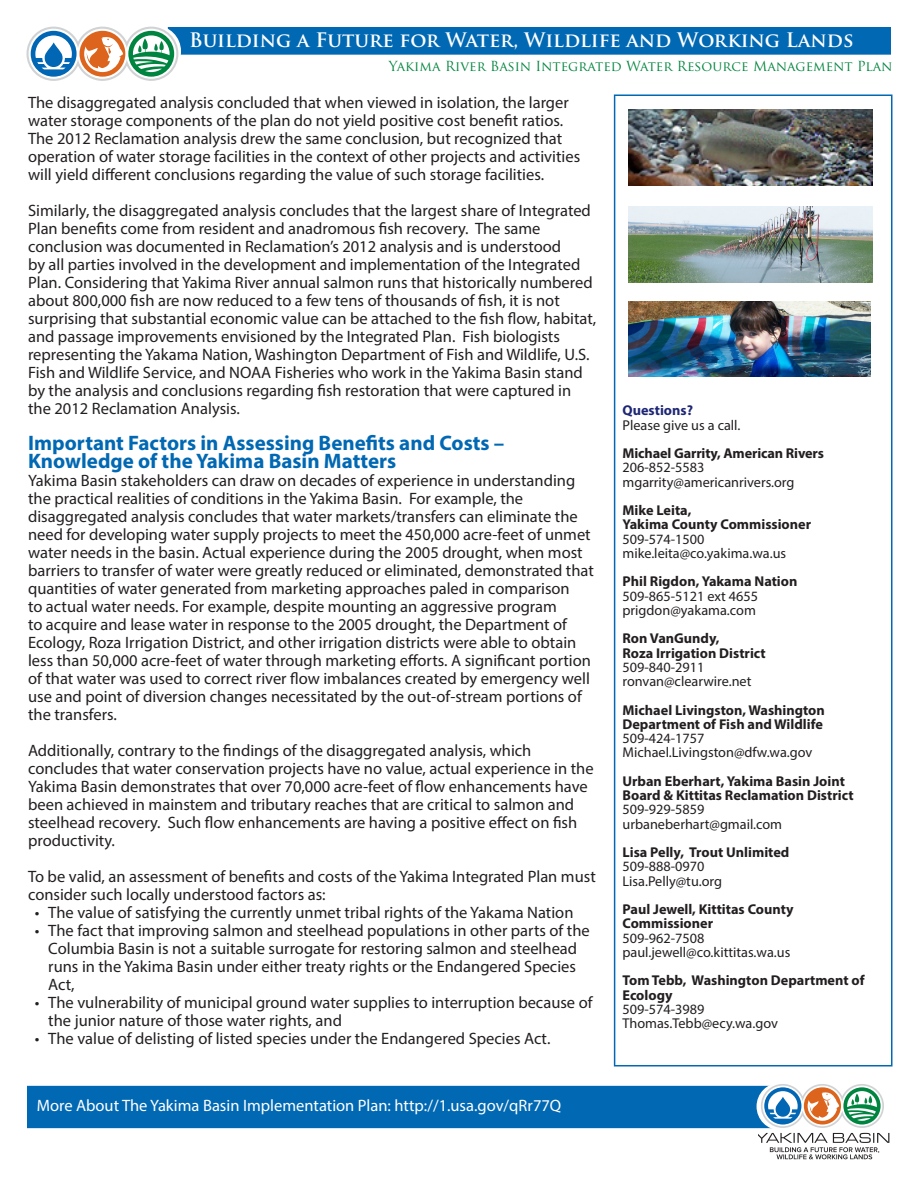
<style>
.page{position:relative;width:918px;height:1188px;background:#fff}
.page>*{position:absolute;margin:0;border:0;box-sizing:border-box;transform-origin:0 0}
.t1{font:700 21px/18px "Myriad Pro";color:#0168b3}
.t2{font:700 19.5px "Trajan Pro";color:#fff}
.t3{font:16.5px/18px "Myriad Pro";color:#231f20}
.t4{font:16.5px "Myriad Pro";color:#fff}
.t5{font:14.25px "Myriad Pro";color:#231f20}
.t6{font:700 14.25px/14.2px "Myriad Pro";color:#231f20}
.t7{font:700 14.25px "Myriad Pro";color:#1e2775}
.t8{font:13.5px "Trajan Pro";color:#00843d}
</style>
<div class="page">
<div style="left:26px;top:1084px;width:758px;height:46px;background:#0168b3;border:2px solid #fff"></div>
<svg style="left:758px;top:1082px;width:131px;height:77px"></svg>
<div style="left:166px;top:26px;width:726px;height:30px;background:#0168b3;border:2px solid #fff"></div>
<svg style="left:26px;top:26px;width:152px;height:55px"></svg>
<div style="left:614px;top:94px;width:278px;height:972px;border:2px solid #0168b3"></div>
<img style="left:629px;top:110px;width:244px;height:75px">
<img style="left:629px;top:301px;width:242px;height:76px">
<img style="left:629px;top:207px;width:244px;height:75px">
<p class="t2" style="left:189px;top:28px;width:666px">Building a Future for Water, Wildlife and Working Lands</p>
<p class="t8" style="left:389px;top:57px;width:505px">Yakima River Basin Integrated Water Resource Management Plan</p>
<p class="t3" style="left:28px;top:93px;width:554px">The disaggregated analysis concluded that when viewed in isolation, the larger water storage components of the plan do not yield positive cost benefit ratios.<br>The 2012 Reclamation analysis drew the same conclusion, but recognized that operation of water storage facilities in the context of other projects and activities will yield different conclusions regarding the value of such storage facilities.</p>
<p class="t3" style="left:28px;top:201px;width:570px">Similarly, the disaggregated analysis concludes that the largest share of Integrated Plan benefits come from resident and anadromous fish recovery. The same conclusion was documented in Reclamation’s 2012 analysis and is understood<br>by all parties involved in the development and implementation of the Integrated Plan. Considering that Yakima River annual salmon runs that historically numbered about 800,000 fish are now reduced to a few tens of thousands of fish, it is not surprising that substantial economic value can be attached to the fish flow, habitat, and passage improvements envisioned by the Integrated Plan. Fish biologists representing the Yakama Nation, Washington Department of Fish and Wildlife, U.S.<br>Fish and Wildlife Service, and NOAA Fisheries who work in the Yakima Basin stand by the analysis and conclusions regarding fish restoration that were captured in the 2012 Reclamation Analysis.</p>
<p class="t1" style="left:28px;top:433px;width:478px">Important Factors in Assessing Benefits and Costs –<br>Knowledge of the Yakima Basin Matters</p>
<p class="t3" style="left:28px;top:471px;width:567px">Yakima Basin stakeholders can draw on decades of experience in understanding the practical realities of conditions in the Yakima Basin. For example, the disaggregated analysis concludes that water markets/transfers can eliminate the need for developing water supply projects to meet the 450,000 acre-feet of unmet water needs in the basin. Actual experience during the 2005 drought, when most barriers to transfer of water were greatly reduced or eliminated, demonstrated that quantities of water generated from marketing approaches paled in comparison<br>to actual water needs. For example, despite mounting an aggressive program<br>to acquire and lease water in response to the 2005 drought, the Department of Ecology, Roza Irrigation District, and other irrigation districts were able to obtain less than 50,000 acre-feet of water through marketing efforts. A significant portion of that water was used to correct river flow imbalances created by emergency well use and point of diversion changes necessitated by the out-of-stream portions of the transfers.</p>
<p class="t3" style="left:28px;top:741px;width:567px">Additionally, contrary to the findings of the disaggregated analysis, which concludes that water conservation projects have no value, actual experience in the Yakima Basin demonstrates that over 70,000 acre-feet of flow enhancements have been achieved in mainstem and tributary reaches that are critical to salmon and steelhead recovery. Such flow enhancements are having a positive effect on fish productivity.</p>
<p class="t3" style="left:28px;top:867px;width:569px">To be valid, an assessment of benefits and costs of the Yakima Integrated Plan must consider such locally understood factors as:</p>
<p class="t3" style="left:35px;top:903px;width:540px">• The value of satisfying the currently unmet tribal rights of the Yakama Nation</p>
<p class="t3" style="left:48px;top:921px;width:543px;text-indent:-14px">• The fact that improving salmon and steelhead populations in other parts of the Columbia Basin is not a suitable surrogate for restoring salmon and steelhead runs in the Yakima Basin under either treaty rights or the Endangered Species Act,</p>
<p class="t3" style="left:48px;top:993px;width:546px;text-indent:-14px">• The vulnerability of municipal ground water supplies to interruption because of the junior nature of those water rights, and</p>
<p class="t3" style="left:35px;top:1029px;width:517px">• The value of delisting of listed species under the Endangered Species Act.</p>
<p class="t7" style="left:622px;top:401px;width:72px">Questions?</p>
<p class="t5" style="left:622px;top:416px;width:119px">Please give us a call.</p>
<p class="t6" style="left:622px;top:446px;width:203px">Michael Garrity, American Rivers</p>
<p class="t5" style="left:622px;top:459px;width:83px">206-852-5583</p>
<p class="t5" style="left:622px;top:473px;width:173px">mgarrity@americanrivers.org</p>
<p class="t6" style="left:622px;top:503px;width:71px">Mike Leita,</p>
<p class="t6" style="left:622px;top:517px;width:190px">Yakima County Commissioner</p>
<p class="t5" style="left:622px;top:530px;width:83px">509-574-1500</p>
<p class="t5" style="left:622px;top:544px;width:165px">mike.leita@co.yakima.wa.us</p>
<p class="t6" style="left:622px;top:574px;width:176px">Phil Rigdon, Yakama Nation</p>
<p class="t5" style="left:622px;top:587px;width:137px">509-865-5121 ext 4655</p>
<p class="t5" style="left:622px;top:601px;width:135px">prigdon@yakama.com</p>
<p class="t6" style="left:622px;top:631px;width:99px">Ron VanGundy,</p>
<p class="t6" style="left:622px;top:645px;width:145px">Roza Irrigation District</p>
<p class="t5" style="left:622px;top:658px;width:83px">509-840-2911</p>
<p class="t5" style="left:622px;top:673px;width:130px">ronvan@clearwire.net</p>
<p class="t6" style="left:622px;top:702px;width:204px">Michael Livingston, Washington<br>Department of Fish and Wildlife</p>
<p class="t5" style="left:622px;top:730px;width:83px">509-424-1757</p>
<p class="t5" style="left:622px;top:744px;width:191px">Michael.Livingston@dfw.wa.gov</p>
<p class="t6" style="left:622px;top:774px;width:224px">Urban Eberhart, Yakima Basin Joint</p>
<p class="t6" style="left:622px;top:788px;width:233px">Board &amp; Kittitas Reclamation District</p>
<p class="t5" style="left:622px;top:801px;width:83px">509-929-5859</p>
<p class="t5" style="left:622px;top:815px;width:161px">urbaneberhart@gmail.com</p>
<p class="t6" style="left:622px;top:845px;width:168px">Lisa Pelly, Trout Unlimited</p>
<p class="t5" style="left:622px;top:858px;width:83px">509-888-0970</p>
<p class="t5" style="left:622px;top:872px;width:101px">Lisa.Pelly@tu.org</p>
<p class="t6" style="left:622px;top:902px;width:172px">Paul Jewell, Kittitas County<br>Commissioner</p>
<p class="t5" style="left:622px;top:929px;width:83px">509-962-7508</p>
<p class="t5" style="left:622px;top:943px;width:169px">paul.jewell@co.kittitas.wa.us</p>
<p class="t6" style="left:622px;top:973px;width:244px">Tom Tebb, Washington Department of<br>Ecology</p>
<p class="t5" style="left:622px;top:1000px;width:83px">509-574-3989</p>
<p class="t5" style="left:622px;top:1015px;width:157px">Thomas.Tebb@ecy.wa.gov</p>
<p class="t4" style="left:37px;top:1095px;width:526px">More About The Yakima Basin Implementation Plan: http://1.usa.gov/qRr77Q</p>
</div>
